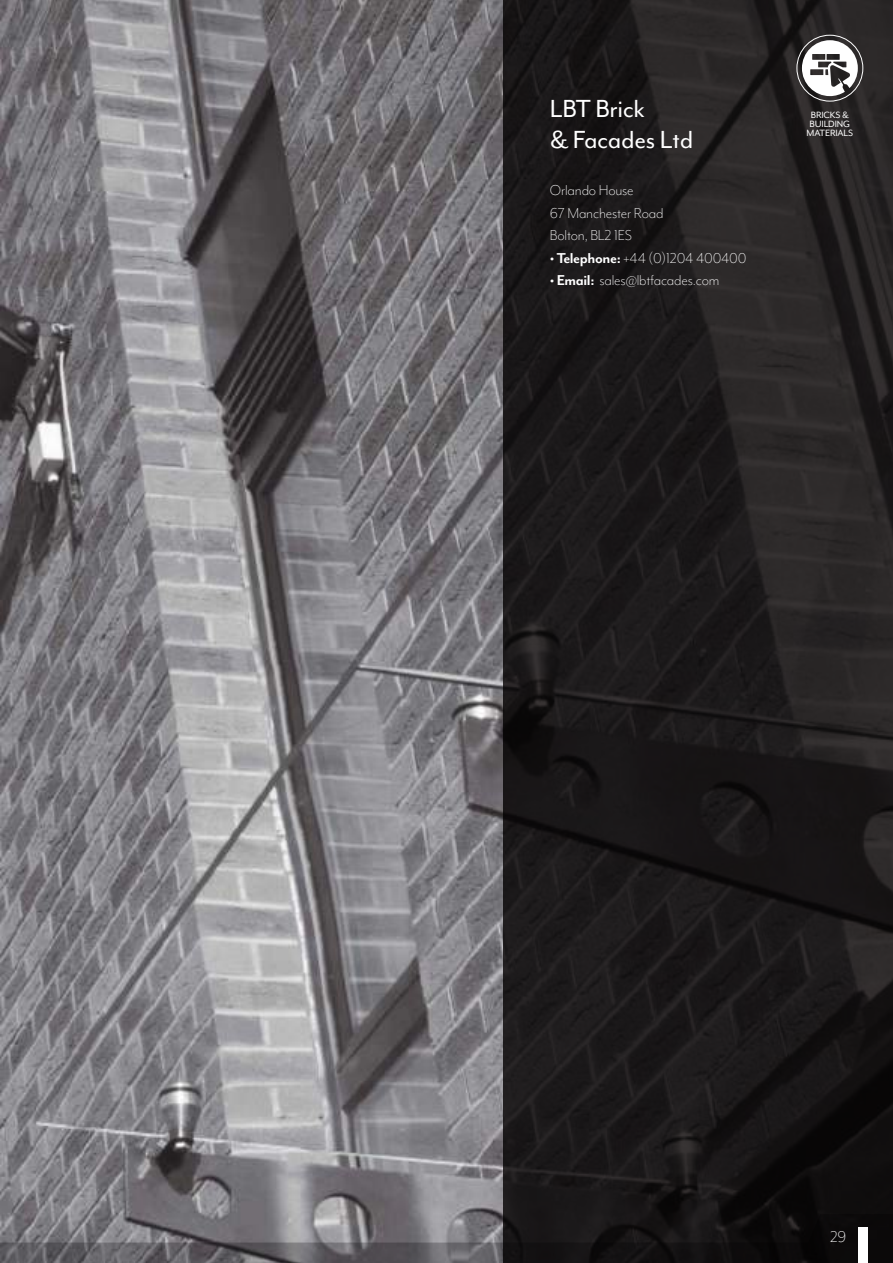
<style>
.page{position:relative;width:893px;height:1263px;background:#fff}
.page>*{position:absolute;margin:0;border:0;box-sizing:border-box;transform-origin:0 0}
.t1{font:28.5px/30px "Mr Eaves Mod OT";letter-spacing:-.01em;color:#fff}
.t2{font:300 18px "Mr Eaves Mod OT";color:#fff}
.t3{font:300 16.5px/22.5px "Mr Eaves Mod OT";letter-spacing:-.01em;color:#fff}
.t4{font:10.5px/9px "Mr Eaves Mod OT";letter-spacing:-.01em;color:#fff;text-align:center}
.s1{font-weight:700}
</style>
<div class="page">
<img style="left:0;top:0;width:503px;height:1214px">
<svg style="left:503px;top:0;width:390px;height:1214px;background:#1e1b1c"></svg>
<img style="left:0;top:979px;width:1px;height:182px">
<div style="left:796px;top:35px;width:67px;height:66px;border:1px solid #fff;border-radius:50%"></div>
<svg style="left:802px;top:40px;width:56px;height:56px"></svg>
<svg style="left:0;top:1214px;width:893px;height:49px;background:#49464a"></svg>
<div style="left:857px;top:1227px;width:10px;height:36px;background:#fff"></div>
<h1 class="t1" style="left:550px;top:94px;width:145px">LBT Brick<br>&amp; Facades Ltd</h1>
<p class="t3" style="left:550px;top:179px;width:115px">Orlando House<br>67 Manchester Road<br>Bolton, BL2 1ES</p>
<p class="t3" style="left:550px;top:247px;width:198px"><span class="s1">• Telephone:</span> +44 (0)1204 400400</p>
<p class="t3" style="left:550px;top:269px;width:171px"><span class="s1">• Email:</span> sales@lbtfacades.com</p>
<p class="t4" style="left:807px;top:111px;width:48px">BRICKS &amp;<br>BUILDING<br>MATERIALS</p>
<p class="t2" style="left:830px;top:1227px;width:18px">29</p>
</div>
